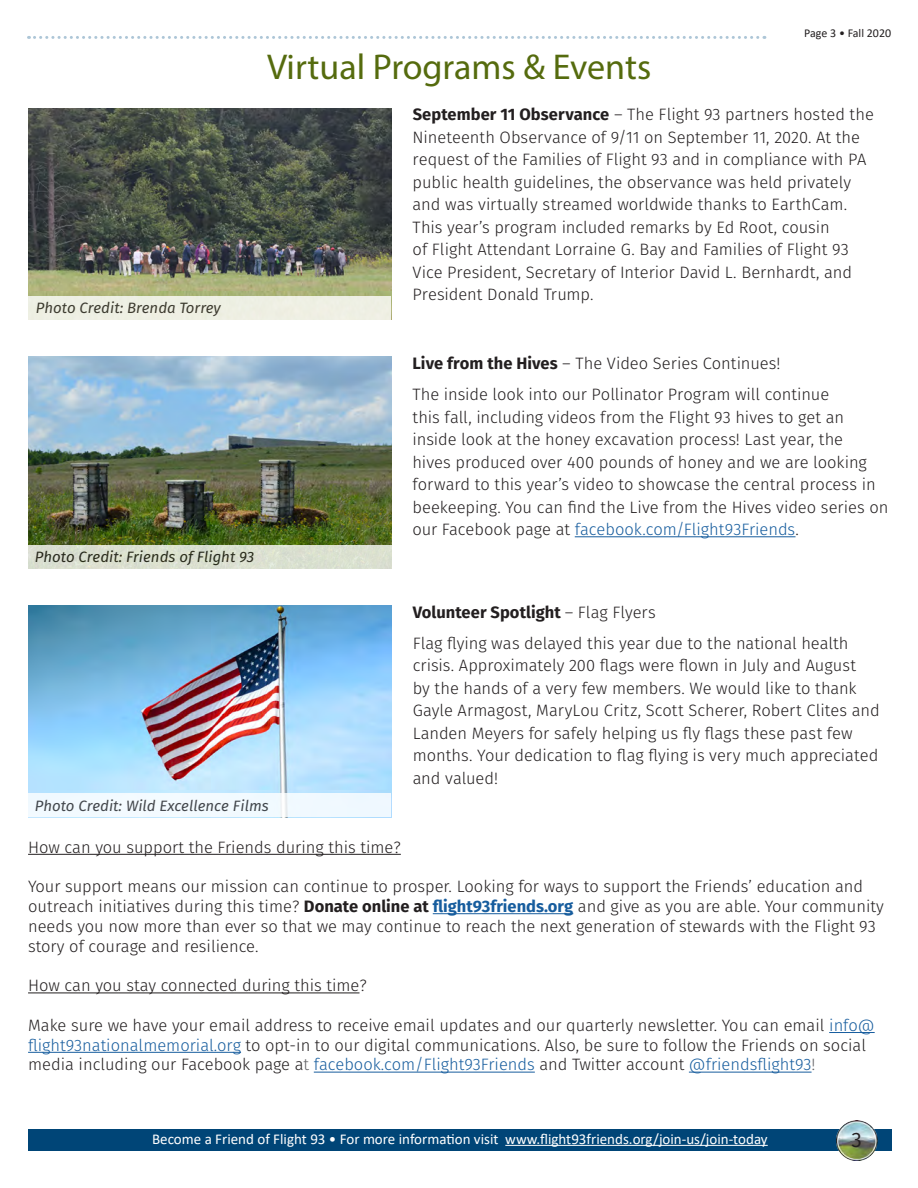
<style>
.page{position:relative;width:918px;height:1188px;background:#fff}
.page>*{position:absolute;margin:0;border:0;box-sizing:border-box;transform-origin:0 0}
.t1{font:36px "Myriad Pro";color:#556b0e}
.t2{font:21px "Fira Sans";color:#231f20}
.Body_Text{font:300 16.5px/22.5px "Fira Sans";color:#231f20}
.Body_Text-2{font:700 16.5px "Fira Sans";letter-spacing:.005em;color:#231f20}
.t3{font:15px "Calibri";color:#fff}
.t4{font:italic 15px "Fira Sans";color:#231f20}
.t5{font:12px "Calibri";color:#231f20}
.s1{font-weight:700}
.s2{color:#175d9e}
.s3{font-weight:300}
.s4{font-weight:700;color:#175d9e}
.s5{color:#636366}
</style>
<div class="page">
<svg style="left:28px;top:36px;width:737px;height:3px"></svg>
<div style="left:28px;top:1129px;width:864px;height:21px;background:#004577"></div>
<hr style="left:505px;top:1145px;width:263px;height:1px;background:#fff">
<img style="left:837px;top:1120px;width:40px;height:40px">
<hr style="left:28px;top:854px;width:373px;height:1px;background:#231f20">
<hr style="left:433px;top:913px;width:140px;height:1px;background:#175d9e">
<hr style="left:28px;top:993px;width:332px;height:1px;background:#231f20">
<hr style="left:829px;top:1032px;width:46px;height:1px;background:#175d9e">
<hr style="left:28px;top:1052px;width:213px;height:1px;background:#175d9e">
<hr style="left:314px;top:1072px;width:221px;height:1px;background:#175d9e">
<hr style="left:689px;top:1072px;width:123px;height:1px;background:#175d9e">
<img style="left:28px;top:357px;width:363px;height:188px">
<img style="left:28px;top:108px;width:363px;height:212px">
<img style="left:28px;top:606px;width:363px;height:188px">
<hr style="left:575px;top:536px;width:221px;height:1px;background:#175d9e">
<div style="left:28px;top:296px;width:363px;height:23px;background:#eeefe3"></div>
<div style="left:27px;top:545px;width:365px;height:24px;background:#dbe0d0"></div>
<div style="left:27px;top:794px;width:364px;height:23px;background:#f2faff"></div>
<p class="t4" style="left:36px;top:298px;width:187px">Photo Credit: Brenda Torrey</p>
<p class="t1" style="left:267px;top:45px;width:386px">Virtual Programs &amp; Events</p>
<p class="t5" style="left:804px;top:25px;width:88px">Page 3 • Fall 2020</p>
<p class="Body_Text" style="left:413px;top:103px;width:463px"><span class="s1">September 11 Observance</span> – The Flight 93 partners hosted the Nineteenth Observance of 9/11 on September 11, 2020. At the request of the Families of Flight 93 and in compliance with PA public health guidelines, the observance was held privately and was virtually streamed worldwide thanks to EarthCam.<br>This year’s program included remarks by Ed Root, cousin<br>of Flight Attendant Lorraine G. Bay and Families of Flight 93<br>Vice President, Secretary of Interior David L. Bernhardt, and President Donald Trump.</p>
<p class="t4" style="left:35px;top:547px;width:221px">Photo Credit: Friends of Flight 93</p>
<p class="Body_Text" style="left:413px;top:352px;width:369px"><span class="s1">Live from the Hives</span> – The Video Series Continues!</p>
<p class="Body_Text" style="left:413px;top:383px;width:477px">The inside look into our Pollinator Program will continue<br>this fall, including videos from the Flight 93 hives to get an inside look at the honey excavation process! Last year, the<br>hives produced over 400 pounds of honey and we are looking forward to this year’s video to showcase the central process in beekeeping. You can find the Live from the Hives video series on our Facebook page at <span class="s2">facebook.com/Flight93Friends</span>.</p>
<p class="Body_Text-2" style="left:413px;top:601px;width:245px">Volunteer Spotlight <span class="s3">– Flag Flyers</span></p>
<p class="Body_Text" style="left:413px;top:632px;width:469px">Flag flying was delayed this year due to the national health crisis. Approximately 200 flags were flown in July and August<br>by the hands of a very few members. We would like to thank Gayle Armagost, MaryLou Critz, Scott Scherer, Robert Clites and Landen Meyers for safely helping us fly flags these past few months. Your dedication to flag flying is very much appreciated and valued!</p>
<p class="t4" style="left:35px;top:795px;width:235px">Photo Credit: Wild Excellence Films</p>
<p class="Body_Text" style="left:28px;top:836px;width:374px">How can you support the Friends during this time?</p>
<p class="Body_Text" style="left:28px;top:877px;width:857px;line-height:19.8px">Your support means our mission can continue to prosper. Looking for ways to support the Friends’ education and outreach initiatives during this time? <span class="s1">Donate online at</span> <span class="s4">flight93friends.org</span> and give as you are able. Your community needs you now more than ever so that we may continue to reach the next generation of stewards with the Flight 93 story of courage and resilience.</p>
<p class="Body_Text" style="left:28px;top:974px;width:340px">How can you stay connected during this time?</p>
<p class="Body_Text" style="left:28px;top:1015px;width:848px;line-height:19.8px">Make sure we have your email address to receive email updates and our quarterly newsletter. You can email <span class="s2">info@ flight93nationalmemorial.org</span> to opt-in to our digital communications. Also, be sure to follow the Friends on social media including our Facebook page a<span class="s5">t</span> <span class="s2">facebook.com/Flight93Friends</span> and Twitter account <span class="s2">@friendsflight93</span><span class="s5">!</span></p>
<p class="t3" style="left:152px;top:1128px;width:617px">Become a Friend of Flight 93 • For more information visit www.flight93friends.org/join-us/join-today</p>
<p class="t2" style="left:852px;top:1125px;width:12px">3</p>
</div>
